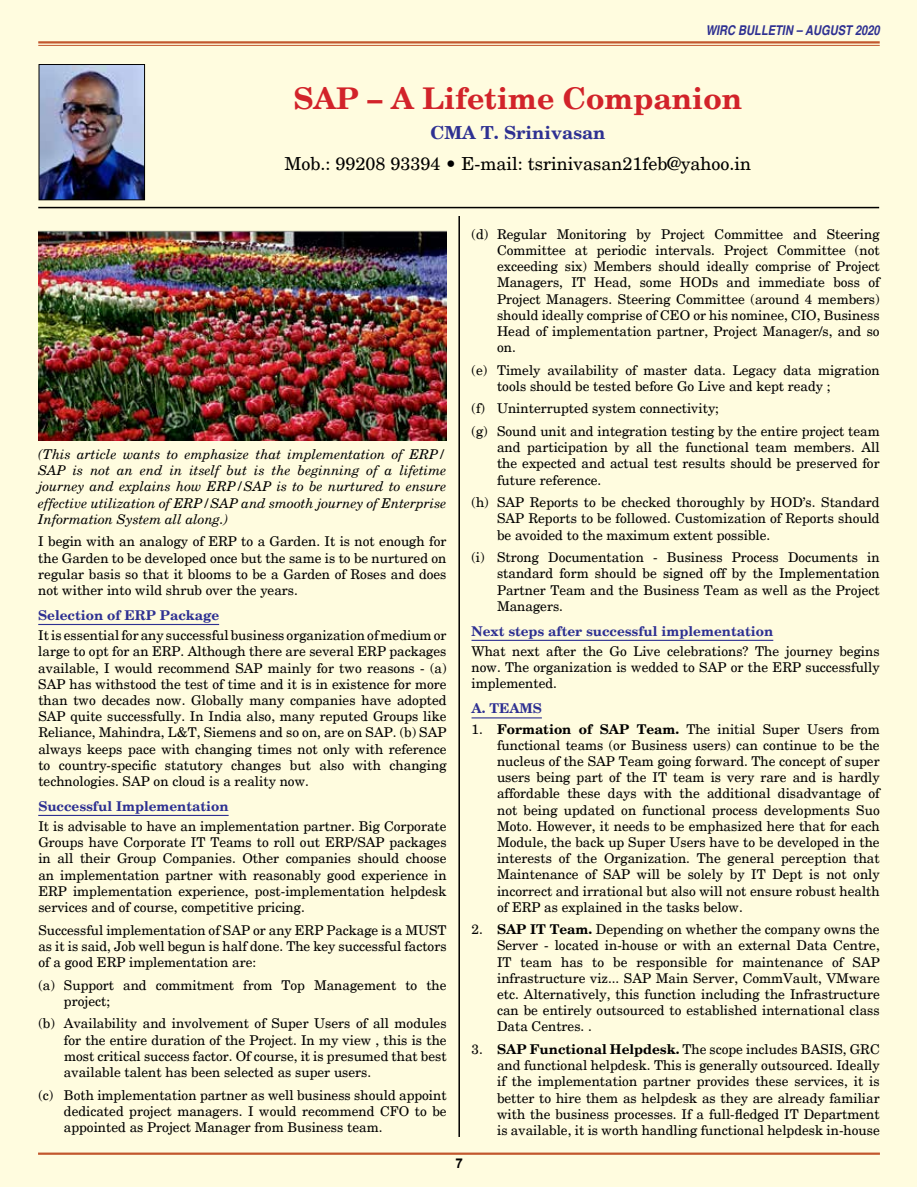
<style>
.page{position:relative;width:918px;height:1188px;background:#fff}
.page>*{position:absolute;margin:0;border:0;box-sizing:border-box;transform-origin:0 0}
.t1{font:700 30px "New Century Schlbk";color:#d2232a}
.t2{font:18px "New Century Schlbk";color:#000}
.t3{font:700 18px "New Century Schlbk";color:#2e3092}
.t4{font:13.5px/16.2px "New Century Schlbk";color:#000;text-align:justify}
.t5{font:italic 13.5px/16.2px "New Century Schlbk";color:#000;text-align:justify}
.t6{font:700 13.5px "New Century Schlbk";color:#2e3092}
.t7{font:italic 700 condensed 13.5px "Helvetica";color:#2e3092}
.t8{font:700 13.5px "Helvetica";color:#000}
.s1{font-weight:700}
</style>
<div class="page">
<div style="left:1px;top:1px;width:916px;height:1186px;background:#fffcdf"></div>
<hr style="left:38px;top:1153px;width:842px;height:2px;background:#c2572e">
<hr style="left:38px;top:41px;width:842px;height:3px;background:#c2572e">
<hr style="left:38px;top:45px;width:842px;height:1px;background:#c2572e">
<hr style="left:458px;top:216px;width:2px;height:921px;background:#000">
<img style="left:41px;top:66px;width:102px;height:132px">
<div style="left:39px;top:64px;width:106px;height:136px;border:1px solid #000"></div>
<hr style="left:38px;top:207px;width:841px;height:1px;background:#000">
<hr style="left:38px;top:624px;width:181px;height:1px;background:#2e3092">
<hr style="left:38px;top:815px;width:191px;height:1px;background:#2e3092">
<img style="left:38px;top:230px;width:408px;height:211px">
<hr style="left:472px;top:640px;width:301px;height:1px;background:#2e3092">
<hr style="left:472px;top:717px;width:70px;height:1px;background:#2e3092">
<p class="t7" style="left:706px;top:22px;width:176px">WIRC BULLETIN – AUGUST 2020</p>
<h1 class="t1" style="left:293px;top:80px;width:450px">SAP – A Lifetime Companion</h1>
<h2 class="t3" style="left:430px;top:122px;width:176px">CMA T. Srinivasan</h2>
<h2 class="t2" style="left:285px;top:152px;width:468px">Mob.: 99208 93394 • E-mail: tsrinivasan21feb@yahoo.in</h2>
<p class="t5" style="left:38px;top:446px;width:410px">(This article wants to emphasize that implementation of ERP/ SAP is not an end in itself but is the beginning of a lifetime journey and explains how ERP/SAP is to be nurtured to ensure effective utilization of ERP/SAP and smooth journey of Enterprise Information System all along.)</p>
<p class="t4" style="left:38px;top:534px;width:410px">I begin with an analogy of ERP to a Garden. It is not enough for the Garden to be developed once but the same is to be nurtured on regular basis so that it blooms to be a Garden of Roses and does not wither into wild shrub over the years.</p>
<p class="t6" style="left:38px;top:606px;width:182px">Selection of ERP Package</p>
<p class="t4" style="left:38px;top:627px;width:410px">It is essential for any successful business organization of medium or large to opt for an ERP. Although there are several ERP packages available, I would recommend SAP mainly for two reasons - (a)<br>SAP has withstood the test of time and it is in existence for more than two decades now. Globally many companies have adopted SAP quite successfully. In India also, many reputed Groups like Reliance, Mahindra, L&amp;T, Siemens and so on, are on SAP. (b) SAP always keeps pace with changing times not only with reference to country-specific statutory changes but also with changing technologies. SAP on cloud is a reality now.</p>
<p class="t6" style="left:38px;top:797px;width:192px">Successful Implementation</p>
<p class="t4" style="left:38px;top:818px;width:410px">It is advisable to have an implementation partner. Big Corporate Groups have Corporate IT Teams to roll out ERP/SAP packages in all their Group Companies. Other companies should choose an implementation partner with reasonably good experience in ERP implementation experience, post-implementation helpdesk services and of course, competitive pricing.</p>
<p class="t4" style="left:38px;top:922px;width:410px">Successful implementation of SAP or any ERP Package is a MUST as it is said, Job well begun is half done. The key successful factors of a good ERP implementation are:</p>
<p class="t4" style="left:64px;top:977px;width:384px;text-indent:-26px">(a) Support and commitment from Top Management to the project;</p>
<p class="t4" style="left:64px;top:1016px;width:384px;text-indent:-26px">(b) Availability and involvement of Super Users of all modules for the entire duration of the Project. In my view , this is the most critical success factor. Of course, it is presumed that best available talent has been selected as super users.</p>
<p class="t4" style="left:64px;top:1087px;width:384px;text-indent:-26px">(c) Both implementation partner as well business should appoint dedicated project managers. I would recommend CFO to be appointed as Project Manager from Business team.</p>
<p class="t8" style="left:455px;top:1154px;width:9px">7</p>
<p class="t4" style="left:497px;top:226px;width:384px;text-indent:-26px">(d) Regular Monitoring by Project Committee and Steering Committee at periodic intervals. Project Committee (not exceeding six) Members should ideally comprise of Project Managers, IT Head, some HODs and immediate boss of Project Managers. Steering Committee (around 4 members) should ideally comprise of CEO or his nominee, CIO, Business Head of implementation partner, Project Manager/s, and so on.</p>
<p class="t4" style="left:497px;top:362px;width:384px;text-indent:-26px">(e) Timely availability of master data. Legacy data migration tools should be tested before Go Live and kept ready ;</p>
<p class="t4" style="left:472px;top:398px;width:410px;line-height:22.5px">(f) Uninterrupted system connectivity;<br>(g) Sound unit and integration testing by the entire project team</p>
<p class="t4" style="left:497px;top:440px;width:384px">and participation by all the functional team members. All the expected and actual test results should be preserved for future reference.</p>
<p class="t4" style="left:497px;top:494px;width:384px;text-indent:-26px">(h) SAP Reports to be checked thoroughly by HOD’s. Standard SAP Reports to be followed. Customization of Reports should be avoided to the maximum extent possible.</p>
<p class="t4" style="left:497px;top:549px;width:384px;text-indent:-26px">(i) Strong Documentation - Business Process Documents in standard form should be signed off by the Implementation Partner Team and the Business Team as well as the Project Managers.</p>
<p class="t6" style="left:472px;top:622px;width:303px">Next steps after successful implementation</p>
<p class="t4" style="left:472px;top:643px;width:410px">What next after the Go Live celebrations? The journey begins now. The organization is wedded to SAP or the ERP successfully implemented.</p>
<p class="t6" style="left:472px;top:700px;width:72px">A. TEAMS</p>
<p class="t4" style="left:497px;top:721px;width:384px;text-indent:-26px">1. <span class="s1">Formation of SAP Team.</span> The initial Super Users from functional teams (or Business users) can continue to be the nucleus of the SAP Team going forward. The concept of super users being part of the IT team is very rare and is hardly affordable these days with the additional disadvantage of not being updated on functional process developments Suo Moto. However, it needs to be emphasized here that for each Module, the back up Super Users have to be developed in the interests of the Organization. The general perception that Maintenance of SAP will be solely by IT Dept is not only incorrect and irrational but also will not ensure robust health of ERP as explained in the tasks below.</p>
<p class="t4" style="left:497px;top:922px;width:384px;text-indent:-26px">2. <span class="s1">SAP IT Team.</span> Depending on whether the company owns the Server - located in-house or with an external Data Centre, IT team has to be responsible for maintenance of SAP infrastructure viz... SAP Main Server, CommVault, VMware etc. Alternatively, this function including the Infrastructure can be entirely outsourced to established international class Data Centres. .</p>
<p class="t4" style="left:497px;top:1041px;width:384px;text-indent:-25px">3. <span class="s1">SAP Functional Helpdesk.</span> The scope includes BASIS, GRC and functional helpdesk. This is generally outsourced. Ideally if the implementation partner provides these services, it is better to hire them as helpdesk as they are already familiar with the business processes. If a full-fledged IT Department is available, it is worth handling functional helpdesk in-house</p>
</div>
